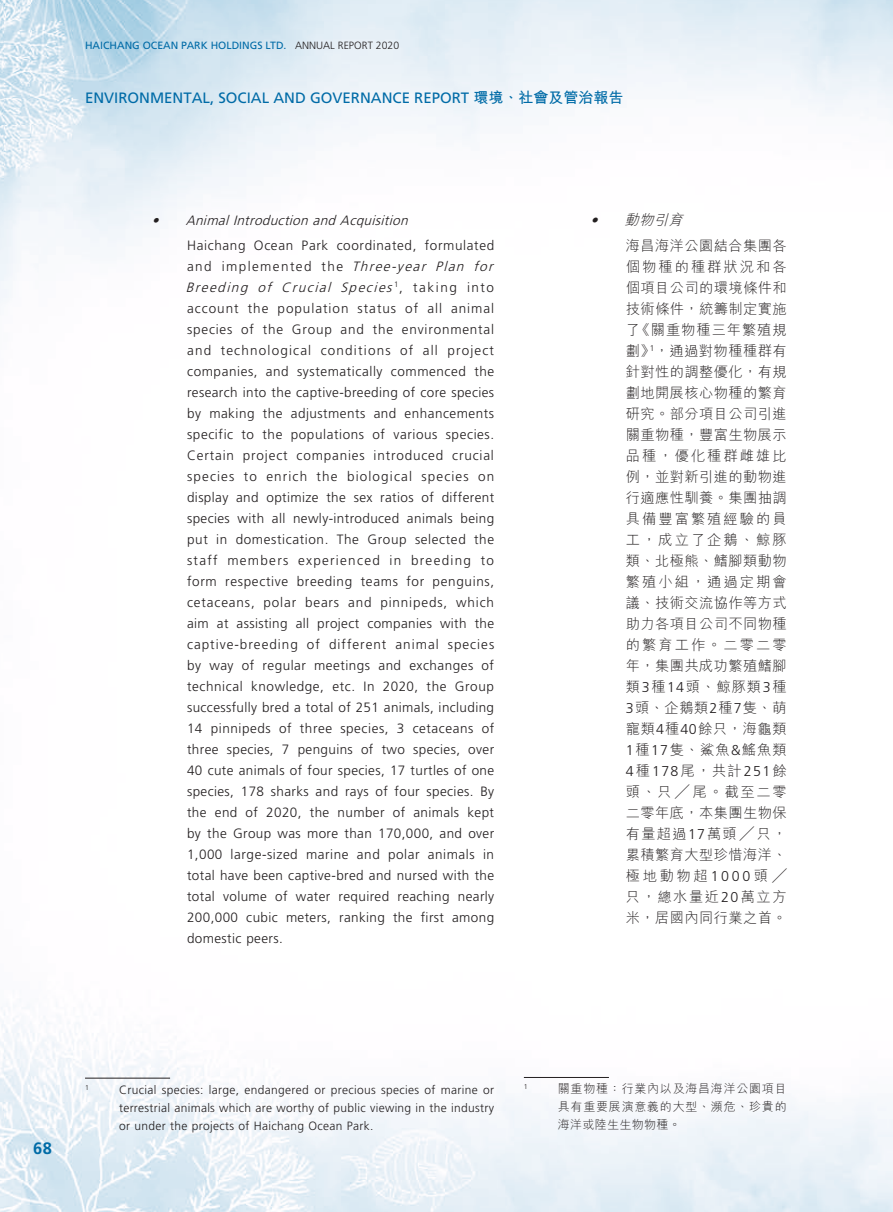
<style>
.page{position:relative;width:893px;height:1212px;background:#fff}
.page>*{position:absolute;margin:0;border:0;box-sizing:border-box;transform-origin:0 0}
.t1{font:700 16.5px "Frutiger LT Std";color:#006ba7}
.t2{font:15px "Frutiger LT Std";color:#006ba7}
.t3{font:300 14.25px/21px "M Hei HK";letter-spacing:.03em;color:#231f20;text-align:justify}
.t4{font:300 14.25px "Frutiger LT Std";letter-spacing:.1em;color:#231f20}
.t5{font:300 13.5px/21px "Frutiger LT Std";letter-spacing:.04em;color:#231f20}
.t6{font:italic 300 13.5px "Frutiger LT Std";color:#231f20}
.t7{font:300 12px/18px "Frutiger LT Std";letter-spacing:.03em;color:#231f20;text-align:justify}
.t8{font:300 12px/18px "M Hei HK";letter-spacing:.06em;color:#231f20;text-align:justify}
.t9{font:10.5px "Frutiger LT Std";color:#006ba7}
.t10{font:300 7.05px "Frutiger LT Std";color:#231f20}
.s1{font-weight:300;color:#231f20}
.s2{font-family:"M Hei HK";font-weight:700}
.s3{font-style:italic}
.s4{font-family:"Frutiger LT Std";font-style:italic}
.s5{font-family:"Frutiger LT Std"}
.s6{font-family:"M Hei HK"}
</style>
<div class="page">
<img style="left:0;top:0;width:893px;height:1212px">
<hr style="left:85px;top:1078px;width:85px;height:1px;background:#231f20">
<hr style="left:524px;top:1077px;width:85px;height:1px;background:#231f20">
<p class="t9" style="left:85px;top:39px;width:316px">HAICHANG OCEAN PARK HOLDINGS LTD. <span class="s1">Annual REPORT 2020</span></p>
<p class="t2" style="left:85px;top:89px;width:540px">ENVIRONMENTAL, SOCIAL AND GOVERNANCE REPORT <span class="s2">環境、社會及管治報告</span></p>
<p class="t6" style="left:152px;top:212px;width:261px">• AnimalIntroduction and Acquisition</p>
<p class="t5" style="left:186px;top:235px;width:313px">Haichang Ocean Park coordinated, formulated a n d i m p l e m e n te d t h e <span class="s3">Three-year Plan for Breeding of Crucial Species</span><sup>1</sup> , t a k i n g i n t o account the population status of all animal species of the Group and the environmental and technological conditions of all project companies, and systematically commenced the research into the captive-breeding of core species by making the adjustments and enhancements specific to the populations of various species.<br>Certain project companies introduced crucial species to enrich the biological species on display and optimize the sex ratios of different species with all newly-introduced animals being put in domestication. The Group selected the staff members experienced in breeding to form respective breeding teams for penguins, cetaceans, polar bears and pinnipeds, which aim at assisting all project companies with the captive-breeding of different animal species by way of regular meetings and exchanges of technical knowledge, etc. In 2020, the Group successfully bred a total of 251 animals, including 14 pinnipeds of three species, 3 cetaceans of three species, 7 penguins of two species, over 40 cute animals of four species, 17 turtles of one species, 178 sharks and rays of four species. By the end of 2020, the number of animals kept by the Group was more than 170,000, and over 1,000 large-sized marine and polar animals in total have been captive-bred and nursed with the total volume of water required reaching nearly 200,000 cubic meters, ranking the first among domestic peers.</p>
<p class="t3" style="left:626px;top:207px;width:162px;line-height:25.2px;text-indent:-35px"><span class="s4">•</span> <span class="s3">動物引育<br></span>海昌海洋公園結合集團各</p>
<p class="t3" style="left:626px;top:256px;width:162px">個物種的種群狀況和各個項目公司的環境條件和技術條件，統籌制定實施了《關重物種三年繁殖規劃》<sup>1</sup>，通過對物種種群有針對性的調整優化，有規劃地開展核心物種的繁育研究。部分項目公司引進關重物種，豐富生物展示品種，優化種群雌雄比例，並對新引進的動物進行適應性馴養。集團抽調具備豐富繁殖經驗的員工，成立了企鵝、鯨豚類、北極熊、鰭腳類動物繁殖小組，通過定期會議、技術交流協作等方式助力各項目公司不同物種的繁育工作。二零二零年，集團共成功繁殖鰭腳類<span class="s5">3</span>種<span class="s5">14</span>頭、鯨豚類<span class="s5">3</span>種<span class="s5">3</span>頭、企鵝類<span class="s5">2</span>種<span class="s5">7</span>隻、萌寵類<span class="s5">4</span>種<span class="s5">40</span>餘只，海龜類<span class="s5">1</span>種<span class="s5">17</span>隻、鯊魚<span class="s5">&amp;</span>鰩魚類</p>
<p class="t4" style="left:626px;top:763px;width:162px">4<span class="s6">種</span>178<span class="s6">尾，共計</span>251<span class="s6">餘</span></p>
<p class="t3" style="left:626px;top:781px;width:162px">頭、只╱尾。截至二零二零年底，本集團生物保有量超過<span class="s5">17</span>萬頭╱只，累積繁育大型珍惜海洋、極地動物超<span class="s5">1000</span>頭╱只，總水量近<span class="s5">20</span>萬立方米，居國內同行業之首。</p>
<p class="t1" style="left:33px;top:1139px;width:20px">68</p>
<p class="t10" style="left:85px;top:1083px;width:5px">1</p>
<p class="t7" style="left:119px;top:1081px;width:377px">Crucial species: large, endangered or precious species of marine or terrestrial animals which are worthy of public viewing in the industry or under the projects of Haichang Ocean Park.</p>
<p class="t10" style="left:524px;top:1083px;width:5px">1</p>
<p class="t8" style="left:558px;top:1079px;width:230px">關重物種：行業內以及海昌海洋公園項目具有重要展演意義的大型、瀕危、珍貴的海洋或陸生生物物種。</p>
</div>
